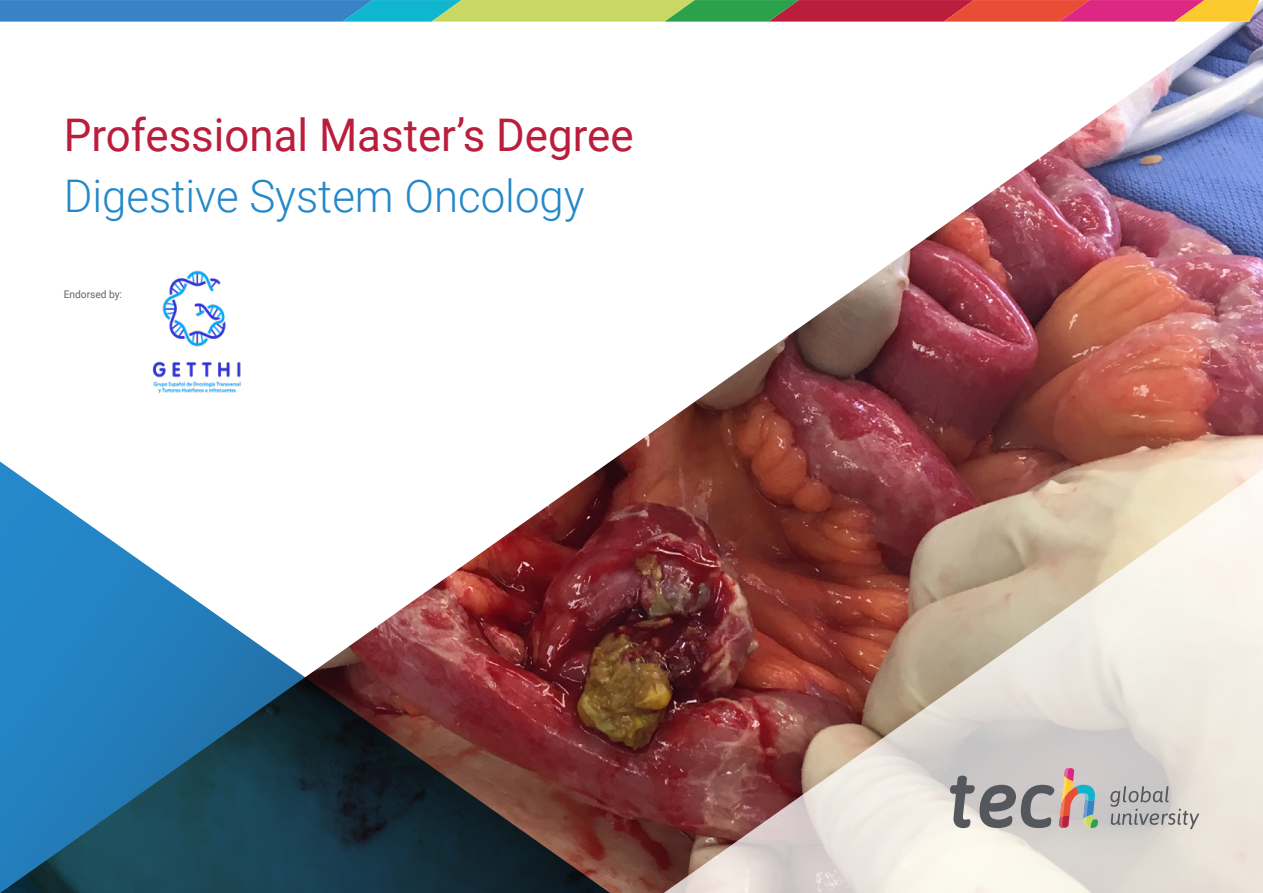
<style>
.page{position:relative;width:1263px;height:893px;background:#fff}
.page>*{position:absolute;margin:0;border:0;box-sizing:border-box;transform-origin:0 0}
.t1{font:45px "Roboto";color:#ba1e3c}
.t2{font:300 45px "Roboto";color:#2488c9}
.t3{font:10.5px "Roboto";color:#61646a}
</style>
<div class="page">
<img style="left:632px;top:0;width:631px;height:454px">
<svg style="left:0;top:0;width:1259px;height:22px;background:#8c837e"></svg>
<svg style="left:0;top:446px;width:640px;height:447px"></svg>
<img style="left:634px;top:454px;width:629px;height:439px">
<img style="left:152px;top:270px;width:89px;height:123px">
<svg style="left:1110px;top:786px;width:89px;height:43px;background:#bbb8b7"></svg>
<svg style="left:950px;top:768px;width:148px;height:60px;background:#aaa4a3"></svg>
<p class="t1" style="left:64px;top:103px;width:571px">Professional Master’s Degree</p>
<p class="t2" style="left:64px;top:164px;width:522px">Digestive System Oncology</p>
<p class="t3" style="left:64px;top:287px;width:60px">Endorsed by:</p>
</div>
